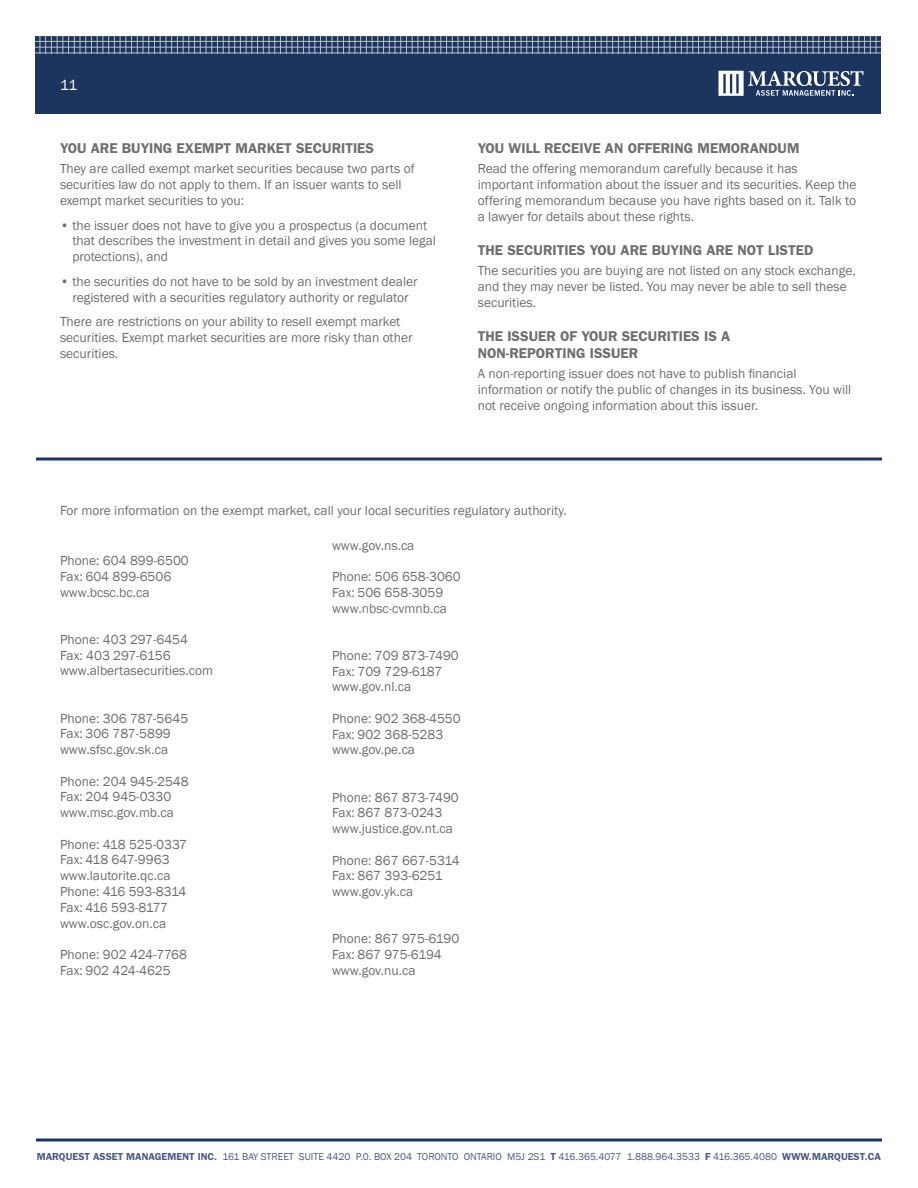
<style>
.page{position:relative;width:918px;height:1188px;background:#fff}
.page>*{position:absolute;margin:0;border:0;box-sizing:border-box;transform-origin:0 0}
.t1{font:15px "Franklin Gothic";color:#fff}
.t2{font:600 14.25px/16.5px "Franklin Gothic";color:#6d6e71}
.t3{font:13.5px/15.8px "Franklin Gothic";color:#6d6e71}
.t4{font:10.2px "Franklin Gothic";color:#4b5a87}
.s1{font-weight:600}
</style>
<div class="page">
<div style="left:35px;top:36px;width:846px;height:78px;background:#1c355e"></div>
<hr style="left:34px;top:53px;width:847px;height:1px;background:#fff">
<hr style="left:34px;top:58px;width:847px;height:1px;background:#fff">
<hr style="left:34px;top:64px;width:847px;height:1px;background:#fff">
<hr style="left:34px;top:70px;width:847px;height:1px;background:#fff">
<hr style="left:34px;top:76px;width:847px;height:1px;background:#fff">
<hr style="left:34px;top:81px;width:847px;height:1px;background:#fff">
<hr style="left:34px;top:87px;width:847px;height:1px;background:#fff">
<hr style="left:34px;top:93px;width:847px;height:1px;background:#fff">
<hr style="left:34px;top:99px;width:847px;height:1px;background:#fff">
<hr style="left:34px;top:105px;width:847px;height:1px;background:#fff">
<hr style="left:34px;top:110px;width:847px;height:1px;background:#fff">
<svg style="left:35px;top:36px;width:846px;height:17px"></svg>
<svg style="left:719px;top:71px;width:145px;height:25px"></svg>
<svg style="left:36px;top:1138px;width:846px;height:4px;background:#546786"></svg>
<hr style="left:36px;top:458px;width:846px;height:2px;background:#1c355e">
<p class="t1" style="left:60px;top:76px;width:19px">11</p>
<p class="t2" style="left:60px;top:140px;width:316px">YOU ARE BUYING EXEMPT MARKET SECURITIES</p>
<p class="t3" style="left:60px;top:161px;width:356px">They are called exempt market securities because two parts of securities law do not apply to them. If an issuer wants to sell exempt market securities to you:</p>
<p class="t3" style="left:72px;top:218px;width:365px;text-indent:-12px">• the issuer does not have to give you a prospectus (a document that describes the investment in detail and gives you some legal protections), and</p>
<p class="t3" style="left:60px;top:274px;width:359px;text-align:center">• the securities do not have to be sold by an investment dealer registered with a securities regulatory authority or regulator</p>
<p class="t3" style="left:60px;top:314px;width:354px">There are restrictions on your ability to resell exempt market securities. Exempt market securities are more risky than other securities.</p>
<p class="t2" style="left:478px;top:140px;width:323px">YOU WILL RECEIVE AN OFFERING MEMORANDUM</p>
<p class="t3" style="left:478px;top:161px;width:380px">Read the offering memorandum carefully because it has important information about the issuer and its securities. Keep the offering memorandum because you have rights based on it. Talk to a lawyer for details about these rights.</p>
<p class="t2" style="left:478px;top:242px;width:337px">THE SECURITIES YOU ARE BUYING ARE NOT LISTED</p>
<p class="t3" style="left:478px;top:263px;width:380px">The securities you are buying are not listed on any stock exchange, and they may never be listed. You may never be able to sell these securities.</p>
<p class="t2" style="left:478px;top:328px;width:254px">THE ISSUER OF YOUR SECURITIES IS A<br>NON-REPORTING ISSUER</p>
<p class="t3" style="left:478px;top:366px;width:375px">A non-reporting issuer does not have to publish financial information or notify the public of changes in its business. You will not receive ongoing information about this issuer.</p>
<p class="t3" style="left:60px;top:503px;width:508px">For more information on the exempt market, call your local securities regulatory authority.</p>
<p class="t3" style="left:60px;top:553px;width:130px">Phone: 604 899-6500<br>Fax: 604 899-6506 www.bcsc.bc.ca</p>
<p class="t3" style="left:60px;top:632px;width:155px">Phone: 403 297-6454<br>Fax: 403 297-6156 www.albertasecurities.com</p>
<p class="t3" style="left:60px;top:711px;width:130px">Phone: 306 787-5645<br>Fax: 306 787-5899 www.sfsc.gov.sk.ca</p>
<p class="t3" style="left:60px;top:774px;width:130px">Phone: 204 945-2548<br>Fax: 204 945-0330 www.msc.gov.mb.ca</p>
<p class="t3" style="left:60px;top:837px;width:129px">Phone: 418 525-0337<br>Fax: 418 647-9963 www.lautorite.qc.ca<br>Phone: 416 593-8314<br>Fax: 416 593-8177 www.osc.gov.on.ca</p>
<p class="t3" style="left:60px;top:947px;width:128px">Phone: 902 424-7768<br>Fax: 902 424-4625</p>
<p class="t3" style="left:332px;top:537px;width:84px">www.gov.ns.ca</p>
<p class="t3" style="left:332px;top:569px;width:130px">Phone: 506 658-3060<br>Fax: 506 658-3059 www.nbsc-cvmnb.ca</p>
<p class="t3" style="left:332px;top:648px;width:128px">Phone: 709 873-7490<br>Fax: 709 729-6187 www.gov.nl.ca</p>
<p class="t3" style="left:332px;top:711px;width:130px">Phone: 902 368-4550<br>Fax: 902 368-5283 www.gov.pe.ca</p>
<p class="t3" style="left:332px;top:789px;width:128px">Phone: 867 873-7490<br>Fax: 867 873-0243 www.justice.gov.nt.ca</p>
<p class="t3" style="left:332px;top:852px;width:129px">Phone: 867 667-5314<br>Fax: 867 393-6251 www.gov.yk.ca</p>
<p class="t3" style="left:332px;top:931px;width:129px">Phone: 867 975-6190<br>Fax: 867 975-6194 www.gov.nu.ca</p>
<p class="t4" style="left:37px;top:1150px;width:846px"><span class="s1">MARQUEST ASSET MANAGEMENT INC.</span> 161 BAY STREET SUITE 4420 P.0. BOX 204 TORONTO ONTARIO M5J 2S1 <span class="s1">T</span> 416.365.4077 1.888.964.3533 <span class="s1">F</span> 416.365.4080 <span class="s1">WWW.MARQUEST.CA</span></p>
</div>
